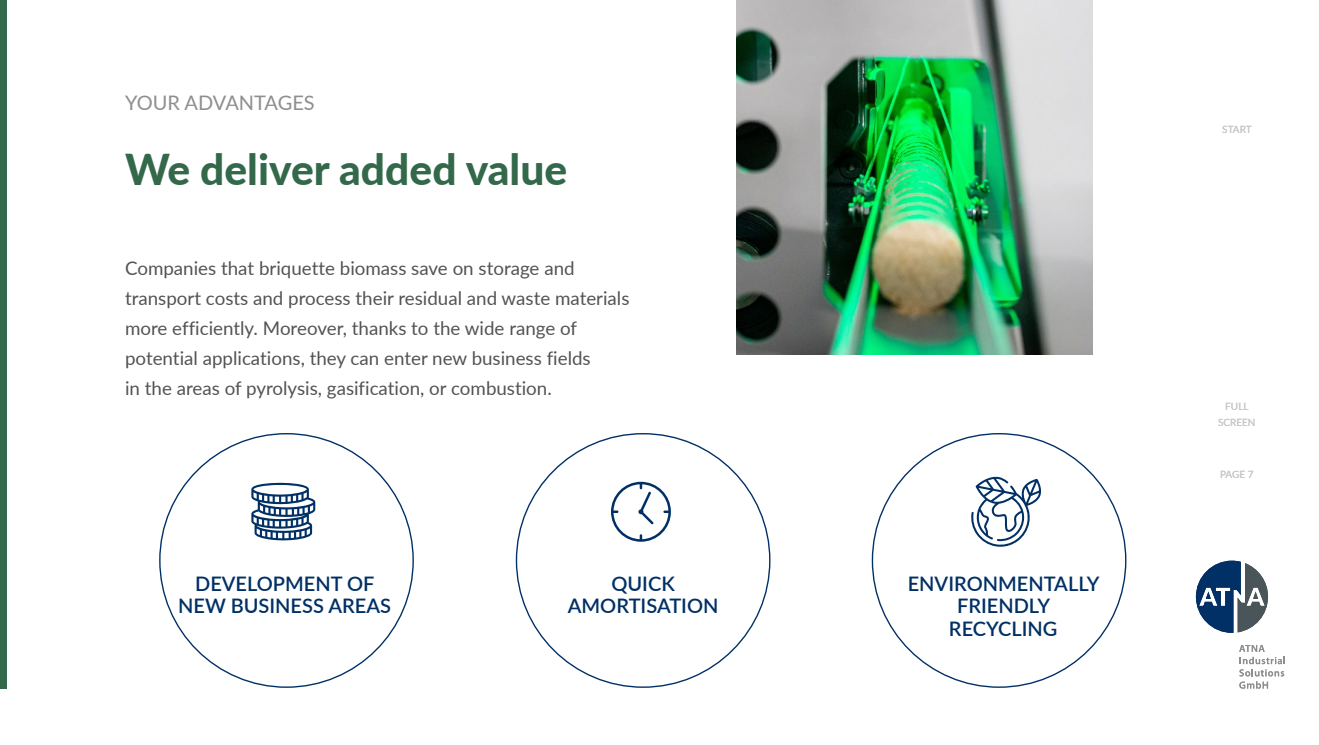
<style>
.page{position:relative;width:1319px;height:745px;background:#fff}
.page>*{position:absolute;margin:0;border:0;box-sizing:border-box;transform-origin:0 0}
.t1{font:800 42.5px "Lato";color:#33694a}
.t2{font:600 20px/22.5px "Lato";color:#003065;text-align:center}
.t3{font:20px "Lato";color:#8e8e8e}
.t4{font:18.75px/30px "Lato";color:#535353}
.t5{font:10px/15px "Lato";color:#c8c8c8;text-align:center}
</style>
<div class="page">
<svg style="left:251px;top:482px;width:64px;height:58px"></svg>
<svg style="left:611px;top:481px;width:59px;height:60px"></svg>
<svg style="left:971px;top:476px;width:70px;height:70px"></svg>
<svg style="left:1195px;top:560px;width:72px;height:72px"></svg>
<svg style="left:1239px;top:645px;width:45px;height:43px"></svg>
<div style="left:0;top:0;width:6px;height:688px;background:#33694a"></div>
<img style="left:736px;top:0;width:356px;height:354px">
<p class="t3" style="left:125px;top:88px;width:191px">YOUR ADVANTAGES</p>
<h1 class="t1" style="left:125px;top:138px;width:443px">We deliver added value</h1>
<p class="t4" style="left:125px;top:252px;width:506px">Companies that briquette biomass save on storage and transport costs and process their residual and waste materials more efficiently. Moreover, thanks to the wide range of potential applications, they can enter new business fields<br>in the areas of pyrolysis, gasification, or combustion.</p>
<p class="t2" style="left:178px;top:571px;width:214px">DEVELOPMENT OF<br>NEW BUSINESS AREAS</p>
<p class="t2" style="left:567px;top:571px;width:152px">QUICK<br>AMORTISATION</p>
<p class="t2" style="left:907px;top:571px;width:193px">ENVIRONMENTALLY<br>FRIENDLY<br>RECYCLING</p>
<p class="t5" style="left:1221px;top:121px;width:31px">START</p>
<p class="t5" style="left:1217px;top:398px;width:39px">FULL<br>SCREEN</p>
<p class="t5" style="left:1219px;top:466px;width:35px">PAGE 7</p>
</div>
